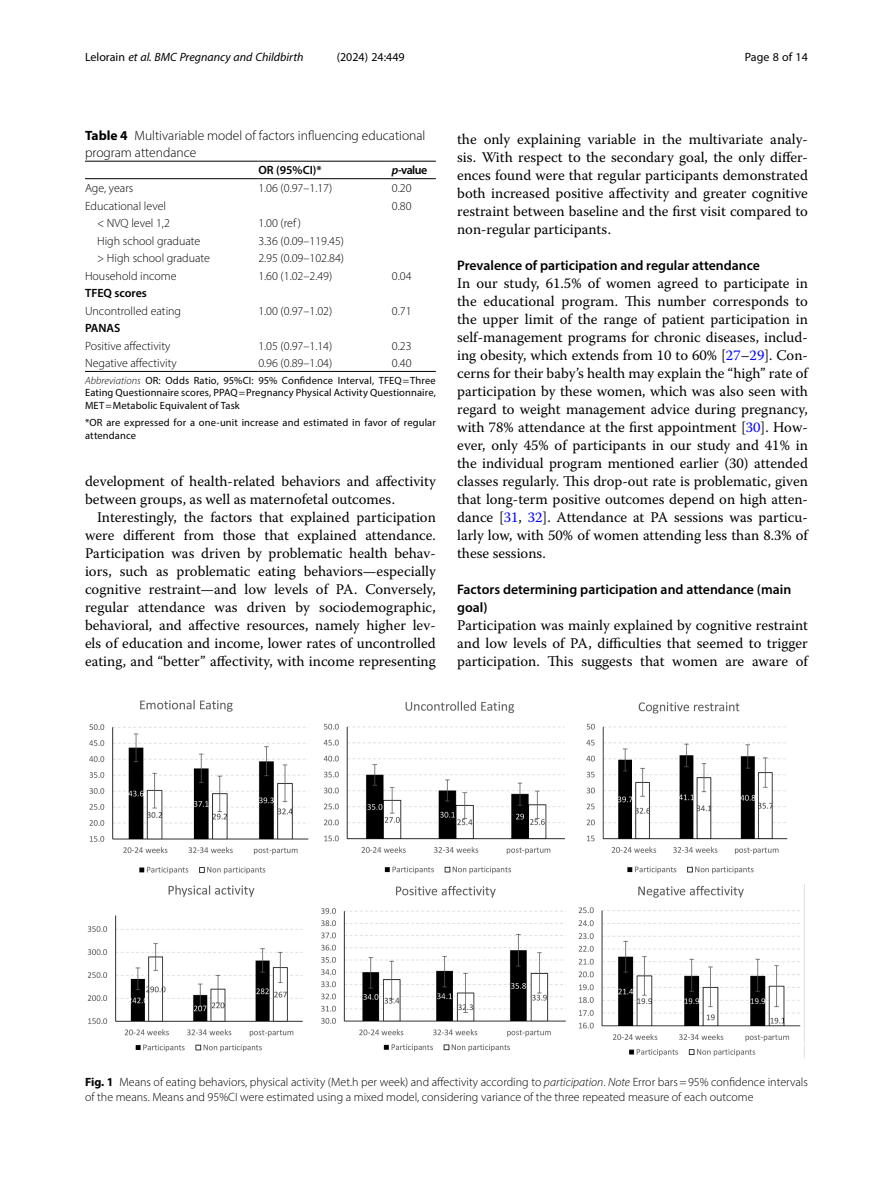
<style>
.page{position:relative;width:893px;height:1191px;background:#fff}
.page>*{position:absolute;margin:0;border:0;box-sizing:border-box;transform-origin:0 0}
.Body_Text{font:14.7px/18px "Warnock Pro";color:#000;text-align:justify}
.Body_Text_Indent{font:14.7px/18px "Warnock Pro";color:#000;text-align:justify}
.Head_2{font:600 13.8px/18px "Myriad Pro";color:#000}
.Table_Caption{font:300 13.5px/16.5px "Myriad Pro";color:#000}
.Table_Body{font:300 12px "Myriad Pro";color:#000}
.Figure_Caption{font:300 12px/15px "Myriad Pro";color:#000}
.t1{font:italic 12px "Myriad Pro";color:#000}
.t2{font:12px "Myriad Pro";color:#000}
.Table_Head{font:600 12px "Myriad Pro";letter-spacing:-.045em;color:#000}
.Table_Body-2{font:600 12px "Myriad Pro";color:#000}
.Table_Footnote{font:10.5px/12.8px "Myriad Pro";letter-spacing:.01em;color:#000;text-align:justify}
.s1{font-style:normal}
.s2{font-weight:700}
.s3{font-style:italic}
.s4{font-weight:300;font-style:italic}
.s5{color:#00f}
</style>
<div class="page">
<hr style="left:85px;top:178px;width:173px;height:1px;background:#000">
<hr style="left:258px;top:161px;width:134px;height:1px;background:#000">
<hr style="left:258px;top:178px;width:134px;height:1px;background:#000">
<hr style="left:392px;top:161px;width:44px;height:1px;background:#000">
<hr style="left:392px;top:178px;width:44px;height:1px;background:#000">
<hr style="left:258px;top:371px;width:134px;height:1px;background:#000">
<hr style="left:392px;top:371px;width:44px;height:1px;background:#000">
<hr style="left:85px;top:371px;width:173px;height:1px;background:#000">
<hr style="left:85px;top:161px;width:173px;height:1px;background:#000">
<img style="left:87px;top:700px;width:718px;height:358px">
<p class="t1" style="left:85px;top:50px;width:220px"><span class="s1">Lelorain</span> et al. BMC Pregnancy and Childbirth</p>
<p class="t2" style="left:337px;top:50px;width:70px">(2024) 24:449</p>
<p class="t2" style="left:745px;top:50px;width:65px">Page 8 of 14</p>
<p class="Table_Caption" style="left:85px;top:128px;width:342px"><span class="s2">Table 4</span> Multivariable model of factors influencing educational program attendance</p>
<p class="Table_Head" style="left:258px;top:163px;width:65px">OR (95%CI)*</p>
<p class="Table_Head" style="left:392px;top:163px;width:37px"><span class="s3">p</span>-value</p>
<p class="Table_Body" style="left:85px;top:181px;width:50px">Age, years</p>
<p class="Table_Body" style="left:258px;top:181px;width:75px">1.06 (0.97–1.17)</p>
<p class="Table_Body" style="left:392px;top:181px;width:21px">0.20</p>
<p class="Table_Body" style="left:85px;top:198px;width:83px">Educational level</p>
<p class="Table_Body" style="left:392px;top:198px;width:21px">0.80</p>
<p class="Table_Body" style="left:97px;top:216px;width:74px">&lt; NVQ level 1,2</p>
<p class="Table_Body" style="left:258px;top:216px;width:44px">1.00 (ref )</p>
<p class="Table_Body" style="left:97px;top:233px;width:105px">High school graduate</p>
<p class="Table_Body" style="left:258px;top:233px;width:87px">3.36 (0.09–119.45)</p>
<p class="Table_Body" style="left:97px;top:251px;width:115px">&gt; High school graduate</p>
<p class="Table_Body" style="left:258px;top:251px;width:87px">2.95 (0.09–102.84)</p>
<p class="Table_Body" style="left:85px;top:268px;width:93px">Household income</p>
<p class="Table_Body" style="left:258px;top:268px;width:75px">1.60 (1.02–2.49)</p>
<p class="Table_Body" style="left:392px;top:268px;width:21px">0.04</p>
<p class="Table_Body-2" style="left:85px;top:285px;width:63px">TFEQ scores</p>
<p class="Table_Body" style="left:85px;top:303px;width:98px">Uncontrolled eating</p>
<p class="Table_Body" style="left:258px;top:303px;width:75px">1.00 (0.97–1.02)</p>
<p class="Table_Body" style="left:392px;top:303px;width:21px">0.71</p>
<p class="Table_Body-2" style="left:85px;top:320px;width:37px">PANAS</p>
<p class="Table_Body" style="left:85px;top:338px;width:87px">Positive affectivity</p>
<p class="Table_Body" style="left:258px;top:338px;width:75px">1.05 (0.97–1.14)</p>
<p class="Table_Body" style="left:392px;top:338px;width:21px">0.23</p>
<p class="Table_Body" style="left:85px;top:356px;width:93px">Negative affectivity</p>
<p class="Table_Body" style="left:258px;top:356px;width:75px">0.96 (0.89–1.04)</p>
<p class="Table_Body" style="left:392px;top:356px;width:21px">0.40</p>
<p class="Table_Footnote" style="left:85px;top:373px;width:352px"><span class="s4">Abbreviations</span> OR: Odds Ratio, 95%CI: 95% Confidence Interval, TFEQ Three Eating Questionnaire scores, PPAQ Pregnancy Physical Activity Questionnaire, MET Metabolic Equivalent of Task</p>
<p class="Table_Footnote" style="left:85px;top:416px;width:352px">*OR are expressed for a one-unit increase and estimated in favor of regular attendance</p>
<p class="Body_Text" style="left:85px;top:472px;width:352px">development of health-related behaviors and affectivity between groups, as well as maternofetal outcomes.</p>
<p class="Body_Text_Indent" style="left:85px;top:508px;width:352px;text-indent:12px">Interestingly, the factors that explained participation were different from those that explained attendance.<br>Participation was driven by problematic health behav&shy;iors, such as problematic eating behaviors—especially cognitive restraint—and low levels of PA. Conversely, regular attendance was driven by sociodemographic, behavioral, and affective resources, namely higher lev&shy;els of education and income, lower rates of uncontrolled eating, and “better” affectivity, with income representing</p>
<p class="Body_Text_Indent" style="left:457px;top:130px;width:352px">the only explaining variable in the multivariate analy&shy;sis. With respect to the secondary goal, the only differ&shy;ences found were that regular participants demonstrated both increased positive affectivity and greater cognitive restraint between baseline and the first visit compared to non-regular participants.</p>
<p class="Head_2" style="left:457px;top:256px;width:304px">Prevalence of participation and regular attendance</p>
<p class="Body_Text" style="left:457px;top:274px;width:352px">In our study, 61.5% of women agreed to participate in the educational program. This number corresponds to the upper limit of the range of patient participation in self-management programs for chronic diseases, includ&shy;ing obesity, which extends from 10 to 60% [<span class="s5">27</span>–<span class="s5">29</span>]. Con&shy;cerns for their baby’s health may explain the “high” rate of participation by these women, which was also seen with regard to weight management advice during pregnancy, with 78% attendance at the first appointment [<span class="s5">30</span>]. How&shy;ever, only 45% of participants in our study and 41% in the individual program mentioned earlier (30) attended classes regularly. This drop-out rate is problematic, given that long-term positive outcomes depend on high atten&shy;dance [<span class="s5">31</span>, <span class="s5">32</span>]. Attendance at PA sessions was particu&shy;larly low, with 50% of women attending less than 8.3% of these sessions.</p>
<p class="Head_2" style="left:457px;top:580px;width:336px">Factors determining participation and attendance (main goal)</p>
<p class="Body_Text" style="left:457px;top:616px;width:352px">Participation was mainly explained by cognitive restraint and low levels of PA, difficulties that seemed to trigger participation. This suggests that women are aware of</p>
<p class="Figure_Caption" style="left:85px;top:1074px;width:724px"><span class="s2">Fig. 1</span> Means of eating behaviors, physical activity (Met.h per week) and affectivity according to <span class="s3">participation</span>. <span class="s3">Note</span> Error bars=95% confidence intervals of the means. Means and 95%CI were estimated using a mixed model, considering variance of the three repeated measure of each outcome</p>
</div>
